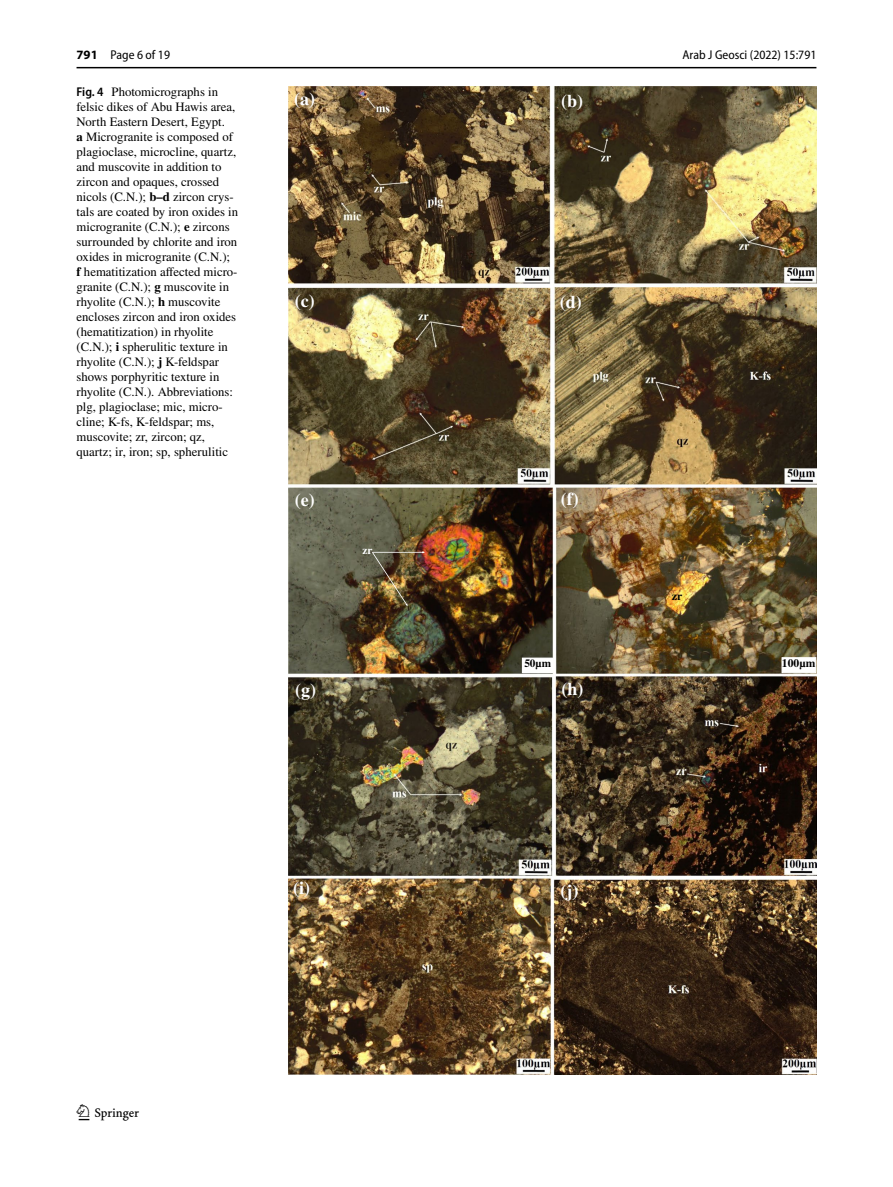
<style>
.page{position:relative;width:893px;height:1187px;background:#fff}
.page>*{position:absolute;margin:0;border:0;box-sizing:border-box;transform-origin:0 0}
.t1{font:22.5px "Springnew Regular 2";color:#000}
.t2{font:18px "Times Bold 2";color:#fff}
.t3{font:12.75px/15px "STIX";color:#000}
.t4{font:semi-condensed 12.75px "Myriad Pro";color:#000}
.t5{font:11.55px "Times Bold 2";letter-spacing:.005em;color:#000}
.t6{font:11.25px "Times Bold 2";color:#000}
.t7{font:11.1px "Times Bold 2";color:#fff}
.s1{font-weight:700;font-stretch:normal}
.s2{font-family:"Myriad Pro";font-weight:600;font-stretch:semi-condensed}
.s3{font-weight:700}
</style>
<div class="page">
<hr style="left:77px;top:67px;width:739px;height:1px;background:#000">
<img style="left:288px;top:87px;width:528px;height:986px">
<div style="left:522px;top:657px;width:31px;height:15px;background:#fff;border:1px solid #fff"></div>
<img style="left:372px;top:551px;width:53px;height:55px">
<div style="left:782px;top:657px;width:34px;height:16px;background:#fff;border:1px solid #fff"></div>
<p class="t4" style="left:77px;top:48px;width:95px"><span class="s1">791</span> Page 6 of 19</p>
<p class="t3" style="left:77px;top:85px;width:163px"><span class="s2">Fig. 4</span> Photomicrographs in felsic dikes of Abu Hawis area,<br>North Eastern Desert, Egypt.<br><span class="s3">a</span> Microgranite is composed of plagioclase, microcline, quartz, and muscovite in addition to zircon and opaques, crossed nicols (C.N.); <span class="s3">b–d</span> zircon crys&shy;tals are coated by iron oxides in microgranite (C.N.); <span class="s3">e</span> zircons surrounded by chlorite and iron oxides in microgranite (C.N.);<br><span class="s3">f</span> hematitization affected micro&shy;granite (C.N.); <span class="s3">g</span> muscovite in rhyolite (C.N.); <span class="s3">h</span> muscovite encloses zircon and iron oxides (hematitization) in rhyolite (C.N.); <span class="s3">i</span> spherulitic texture in rhyolite (C.N.); <span class="s3">j</span> K-feldspar shows porphyritic texture in rhyolite (C.N.). Abbreviations: plg, plagioclase; mic, micro&shy;cline; K-fs, K-feldspar; ms, muscovite; zr, zircon; qz, quartz; ir, iron; sp, spherulitic</p>
<h2 class="t2" style="left:294px;top:88px;width:22px">(a)</h2>
<h2 class="t2" style="left:561px;top:90px;width:23px">(b)</h2>
<h2 class="t2" style="left:295px;top:290px;width:21px">(c)</h2>
<h2 class="t2" style="left:560px;top:291px;width:23px">(d)</h2>
<h2 class="t2" style="left:295px;top:489px;width:21px">(e)</h2>
<h2 class="t2" style="left:561px;top:488px;width:19px">(f)</h2>
<p class="t7" style="left:363px;top:543px;width:11px">zr</p>
<p class="t6" style="left:524px;top:656px;width:28px">50µm</p>
<h2 class="t2" style="left:295px;top:678px;width:22px">(g)</h2>
<h2 class="t2" style="left:561px;top:677px;width:23px">(h)</h2>
<h1 class="t1" style="left:79px;top:1104px;width:62px">1 3</h1>
<h2 class="t2" style="left:293px;top:876px;width:18px">(i)</h2>
<h2 class="t2" style="left:560px;top:879px;width:19px">(j)</h2>
<p class="t4" style="left:682px;top:48px;width:135px">Arab J Geosci (2022) 15:791</p>
<p class="t5" style="left:672px;top:589px;width:12px">zr</p>
<p class="t5" style="left:782px;top:655px;width:35px">100µm</p>
</div>
